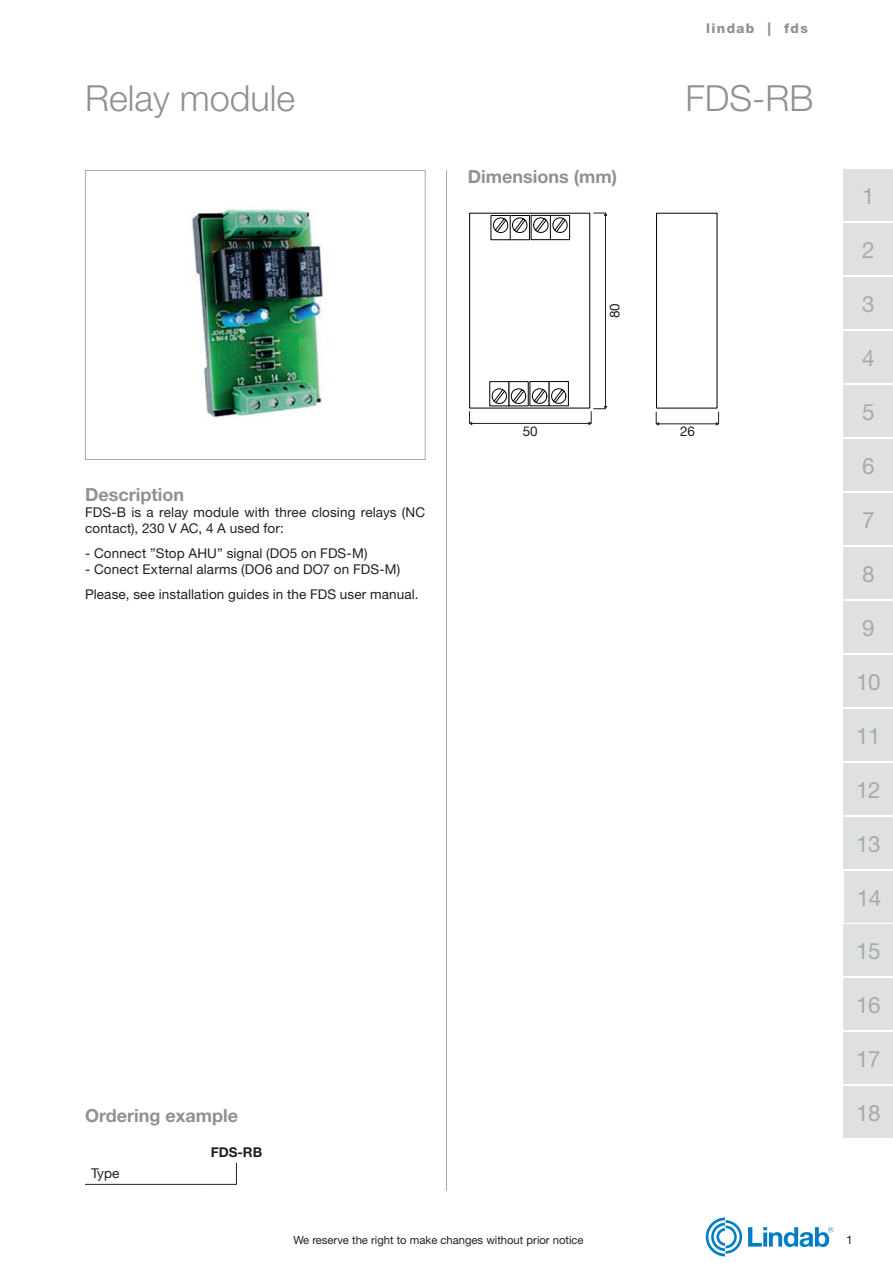
<style>
.page{position:relative;width:893px;height:1263px;background:#fff}
.page>*{position:absolute;margin:0;border:0;box-sizing:border-box;transform-origin:0 0}
.t1{font:300 36px "Helvetica Neue LT Pro";color:#8f9193}
.t2{font:22.5px "Helvetica Neue";letter-spacing:-.02em;color:#a8a9ad}
.t3{font:22.5px "Helvetica Neue";color:#a5acad}
.t4{font:22.5px "Helvetica Neue";color:#a6acad}
.t5{font:700 18px "Helvetica Neue LT Pro";color:#8f9193}
.t6{font:700 18px "Helvetica Neue";color:#8f9193}
.t7{font:13.5px/16.2px "Helvetica Neue LT Pro";letter-spacing:.01em;color:#231f20}
.t8{font:800 13.5px "Helvetica Neue LT Pro";letter-spacing:.1em;color:#8f9193}
.t9{font:700 13.5px "Helvetica Neue LT Pro";color:#231f20}
.t10{font:12px "Helvetica Neue";color:#231f20}
.t11{font:11.25px "Helvetica Neue";color:#231f20}
</style>
<div class="page">
<hr style="left:446px;top:170px;width:1px;height:1021px;background:#a8a9ad">
<div style="left:843px;top:602px;width:50px;height:51px;background:#dfe1e1"></div>
<div style="left:843px;top:656px;width:50px;height:51px;background:#dfe1e1"></div>
<div style="left:843px;top:710px;width:50px;height:51px;background:#dfe1e1"></div>
<div style="left:843px;top:764px;width:50px;height:51px;background:#dfe1e1"></div>
<div style="left:843px;top:818px;width:50px;height:51px;background:#dfe1e1"></div>
<div style="left:843px;top:925px;width:50px;height:51px;background:#dfe1e1"></div>
<div style="left:843px;top:979px;width:50px;height:51px;background:#dfe1e1"></div>
<div style="left:843px;top:1033px;width:50px;height:51px;background:#dfe1e1"></div>
<div style="left:843px;top:1087px;width:50px;height:51px;background:#dfe1e1"></div>
<div style="left:843px;top:170px;width:50px;height:51px;background:#dfe1e1"></div>
<div style="left:843px;top:224px;width:50px;height:51px;background:#dfe1e1"></div>
<div style="left:843px;top:278px;width:50px;height:51px;background:#dfe1e1"></div>
<div style="left:843px;top:332px;width:50px;height:51px;background:#dfe1e1"></div>
<div style="left:843px;top:386px;width:50px;height:51px;background:#dfe1e1"></div>
<div style="left:843px;top:440px;width:50px;height:51px;background:#dfe1e1"></div>
<div style="left:843px;top:494px;width:50px;height:51px;background:#dfe1e1"></div>
<div style="left:843px;top:548px;width:50px;height:51px;background:#dfe1e1"></div>
<div style="left:844px;top:871px;width:49px;height:51px;background:#dfe1e1"></div>
<svg style="left:748px;top:1227px;width:85px;height:20px"></svg>
<svg style="left:706px;top:1217px;width:36px;height:39px"></svg>
<svg style="left:236px;top:1163px;width:1px;height:21px"></svg>
<hr style="left:85px;top:1184px;width:119px;height:1px;background:#231f20">
<hr style="left:204px;top:1184px;width:33px;height:1px;background:#231f20">
<div style="left:85px;top:170px;width:341px;height:290px;border:1px solid #a8a9ad"></div>
<hr style="left:471px;top:423px;width:119px;height:1px;background:#231f20">
<svg style="left:469px;top:411px;width:3px;height:14px"></svg>
<hr style="left:657px;top:424px;width:59px;height:1px;background:#231f20">
<svg style="left:716px;top:412px;width:3px;height:13px"></svg>
<svg style="left:656px;top:412px;width:3px;height:13px"></svg>
<svg style="left:496px;top:408px;width:19px;height:1px"></svg>
<div style="left:489px;top:381px;width:20px;height:25px;border:1px solid #000001"></div>
<div style="left:509px;top:381px;width:20px;height:25px;border:1px solid #000001"></div>
<div style="left:529px;top:381px;width:20px;height:25px;border:1px solid #000001"></div>
<div style="left:549px;top:381px;width:20px;height:25px;border:1px solid #000001"></div>
<svg style="left:490px;top:386px;width:77px;height:19px"></svg>
<div style="left:469px;top:213px;width:121px;height:195px;border:1px solid #000001"></div>
<div style="left:550px;top:215px;width:20px;height:25px;border:1px solid #000001"></div>
<div style="left:531px;top:215px;width:20px;height:25px;border:1px solid #000001"></div>
<div style="left:510px;top:215px;width:20px;height:25px;border:1px solid #000001"></div>
<div style="left:491px;top:215px;width:20px;height:25px;border:1px solid #000001"></div>
<svg style="left:493px;top:216px;width:76px;height:19px"></svg>
<div style="left:656px;top:213px;width:61px;height:195px;border:1px solid #000001"></div>
<hr style="left:605px;top:214px;width:1px;height:194px;background:#231f20">
<svg style="left:593px;top:213px;width:14px;height:3px"></svg>
<svg style="left:589px;top:406px;width:18px;height:19px"></svg>
<img style="left:189px;top:209px;width:136px;height:208px">
<p class="t8" style="left:706px;top:20px;width:103px">lindab | fds</p>
<h1 class="t1" style="left:85px;top:76px;width:212px">Relay module</h1>
<h1 class="t1" style="left:685px;top:76px;width:130px">FDS-RB</h1>
<h3 class="t5" style="left:468px;top:165px;width:151px">Dimensions (mm)</h3>
<p class="t7" style="left:606px;top:318px;width:17px;rotate:-90deg">80</p>
<h3 class="t5" style="left:85px;top:483px;width:100px">Description</h3>
<p class="t7" style="left:85px;top:503px;width:342px">FDS-B is a relay module with three closing relays (NC contact), 230 V AC, 4 A used for:</p>
<p class="t7" style="left:85px;top:544px;width:284px">- Connect ”Stop AHU” signal (DO5 on FDS-M)</p>
<p class="t7" style="left:85px;top:556px;width:335px;line-height:24.8px">- Conect External alarms (DO6 and DO7 on FDS-M)<br>Please, see installation guides in the FDS user manual.</p>
<p class="t7" style="left:523px;top:423px;width:17px">50</p>
<p class="t7" style="left:680px;top:423px;width:17px">26</p>
<h3 class="t6" style="left:85px;top:1104px;width:154px">Ordering example</h3>
<p class="t9" style="left:211px;top:1143px;width:53px">FDS-RB</p>
<p class="t7" style="left:91px;top:1165px;width:30px">Type</p>
<h2 class="t2" style="left:862px;top:183px;width:14px">1</h2>
<h2 class="t2" style="left:862px;top:237px;width:14px">2</h2>
<h2 class="t2" style="left:862px;top:291px;width:14px">3</h2>
<h2 class="t2" style="left:862px;top:345px;width:14px">4</h2>
<h2 class="t2" style="left:862px;top:399px;width:14px">5</h2>
<h2 class="t2" style="left:862px;top:453px;width:14px">6</h2>
<h2 class="t2" style="left:862px;top:507px;width:14px">7</h2>
<h2 class="t2" style="left:862px;top:561px;width:14px">8</h2>
<h2 class="t2" style="left:862px;top:615px;width:14px">9</h2>
<h2 class="t2" style="left:856px;top:669px;width:26px">10</h2>
<h2 class="t3" style="left:856px;top:723px;width:26px">11</h2>
<h2 class="t2" style="left:856px;top:777px;width:26px">12</h2>
<h2 class="t4" style="left:856px;top:831px;width:26px">13</h2>
<h2 class="t2" style="left:857px;top:884px;width:26px">14</h2>
<h2 class="t3" style="left:856px;top:938px;width:26px">15</h2>
<h2 class="t2" style="left:856px;top:992px;width:26px">16</h2>
<h2 class="t2" style="left:856px;top:1046px;width:26px">17</h2>
<h2 class="t2" style="left:856px;top:1100px;width:26px">18</h2>
<p class="t11" style="left:293px;top:1233px;width:292px">We reserve the right to make changes without prior notice</p>
<p class="t10" style="left:846px;top:1233px;width:8px">1</p>
</div>
